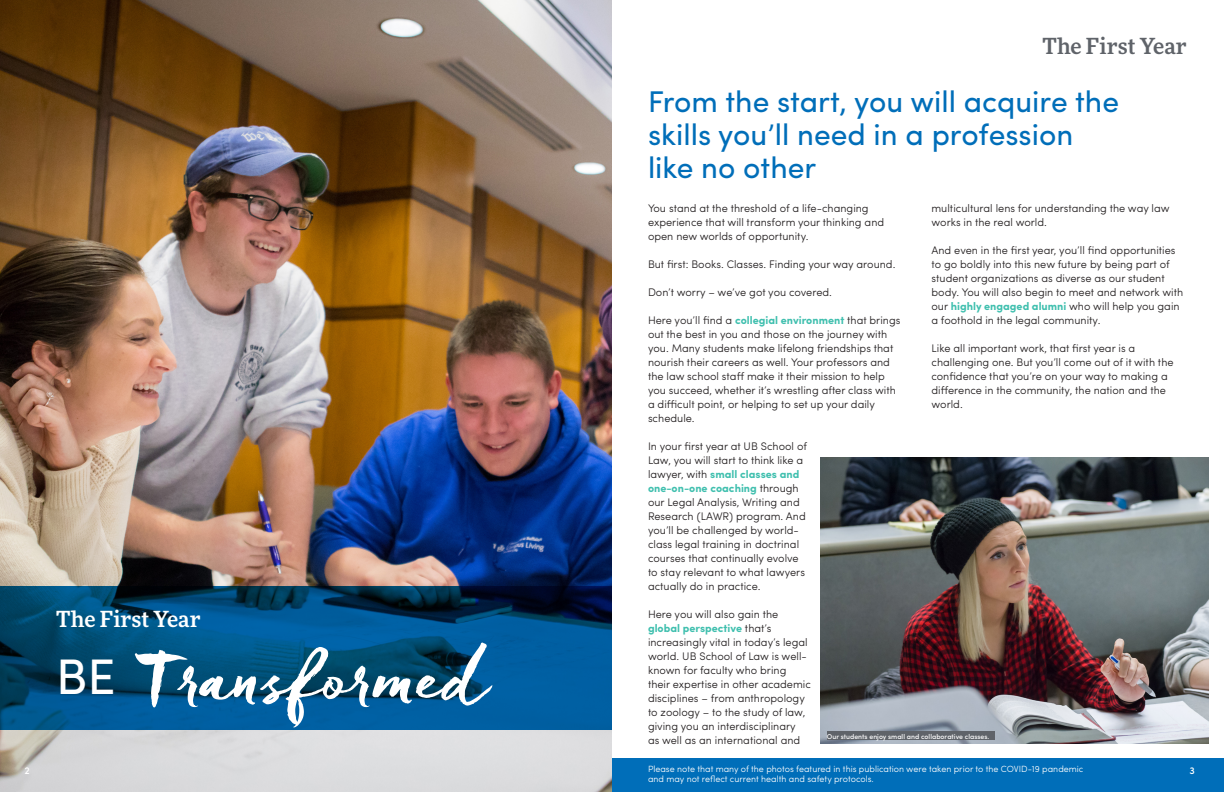
<style>
.page{position:relative;width:1224px;height:792px;background:#fff}
.page>*{position:absolute;margin:0;border:0;box-sizing:border-box;transform-origin:0 0}
.t1{font:72px "Freeland";color:#fff}
.t2{font:50px "Sofia Pro";color:#fff}
.t3{font:30px/33px "Sofia Pro";color:#006eb9}
.t4{font:500 22px "More Pro";color:#fff}
.t5{font:500 22px "More Pro";color:#5f6369}
._2_Column_Style{font:300 11px/14px "Sofia Pro";color:#231f20}
.t6{font:500 10px "Sofia Pro";color:#fff}
._1_Column_Style{font:300 9px/10px "Sofia Pro";color:#fff}
._1_Column_Style-2{font:500 7px "Sofia Pro";color:#fff}
.s1{font-weight:700;color:#3fbfae}
</style>
<div class="page">
<div style="left:0;top:759px;width:1224px;height:33px;background:#006eb9"></div>
<img style="left:0;top:0;width:612px;height:792px">
<img style="left:820px;top:458px;width:389px;height:286px">
<svg style="left:0;top:586px;width:612px;height:144px;background:#004b7c"></svg>
<div style="left:827px;top:732px;width:168px;height:8px;background:#5f6369"></div>
<p class="t5" style="left:1042px;top:30px;width:146px">The First Year</p>
<p class="t3" style="left:648px;top:83px;width:473px">From the start, you will acquire the skills you’ll need in a profession like no other</p>
<p class="_2_Column_Style" style="left:648px;top:200px;width:238px">You stand at the threshold of a life-changing experience that will transform your thinking and open new worlds of opportunity.</p>
<p class="_2_Column_Style" style="left:648px;top:256px;width:249px">But first: Books. Classes. Finding your way around.</p>
<p class="_2_Column_Style" style="left:648px;top:284px;width:186px">Don’t worry – we’ve got you covered.</p>
<p class="_2_Column_Style" style="left:648px;top:312px;width:254px">Here you’ll find a <span class="s1">collegial environment</span> that brings out the best in you and those on the journey with you. Many students make lifelong friendships that nourish their careers as well. Your professors and the law school staff make it their mission to help you succeed, whether it’s wrestling after class with a difficult point, or helping to set up your daily schedule.</p>
<p class="_2_Column_Style" style="left:648px;top:438px;width:161px">In your first year at UB School of<br>Law, you will start to think like a lawyer, with <span class="s1">small classes and one-on-one coaching</span> through our Legal Analysis, Writing and<br>Research (LAWR) program. And you’ll be challenged by world&shy;class legal training in doctrinal courses that continually evolve to stay relevant to what lawyers actually do in practice.</p>
<p class="_2_Column_Style" style="left:648px;top:606px;width:164px">Here you will also gain the <span class="s1">global perspective</span> that’s increasingly vital in today’s legal world. UB School of Law is well&shy;known for faculty who bring their expertise in other academic disciplines – from anthropology to zoology – to the study of law, giving you an interdisciplinary<br>as well as an international and</p>
<p class="_2_Column_Style" style="left:932px;top:200px;width:240px">multicultural lens for understanding the way law works in the real world.</p>
<p class="_2_Column_Style" style="left:931px;top:242px;width:253px">And even in the first year, you’ll find opportunities to go boldly into this new future by being part of student organizations as diverse as our student body. You will also begin to meet and network with our <span class="s1">highly engaged alumni</span> who will help you gain a foothold in the legal community.</p>
<p class="_2_Column_Style" style="left:931px;top:340px;width:244px">Like all important work, that first year is a challenging one. But you’ll come out of it with the confidence that you’re on your way to making a difference in the community, the nation and the world.</p>
<p class="t4" style="left:56px;top:603px;width:146px">The First Year</p>
<p class="t1" style="left:135px;top:631px;width:356px">Transformed</p>
<p class="t2" style="left:56px;top:640px;width:61px">BE</p>
<p class="_1_Column_Style-2" style="left:827px;top:731px;width:164px">Our students enjoy small and collaborative classes.</p>
<p class="_1_Column_Style" style="left:648px;top:764px;width:437px">Please note that many of the photos featured in this publication were taken prior to the COVID-19 pandemic and may not reflect current health and safety protocols.</p>
<p class="t6" style="left:24px;top:763px;width:7px">2</p>
<p class="t6" style="left:1190px;top:763px;width:7px">3</p>
</div>
